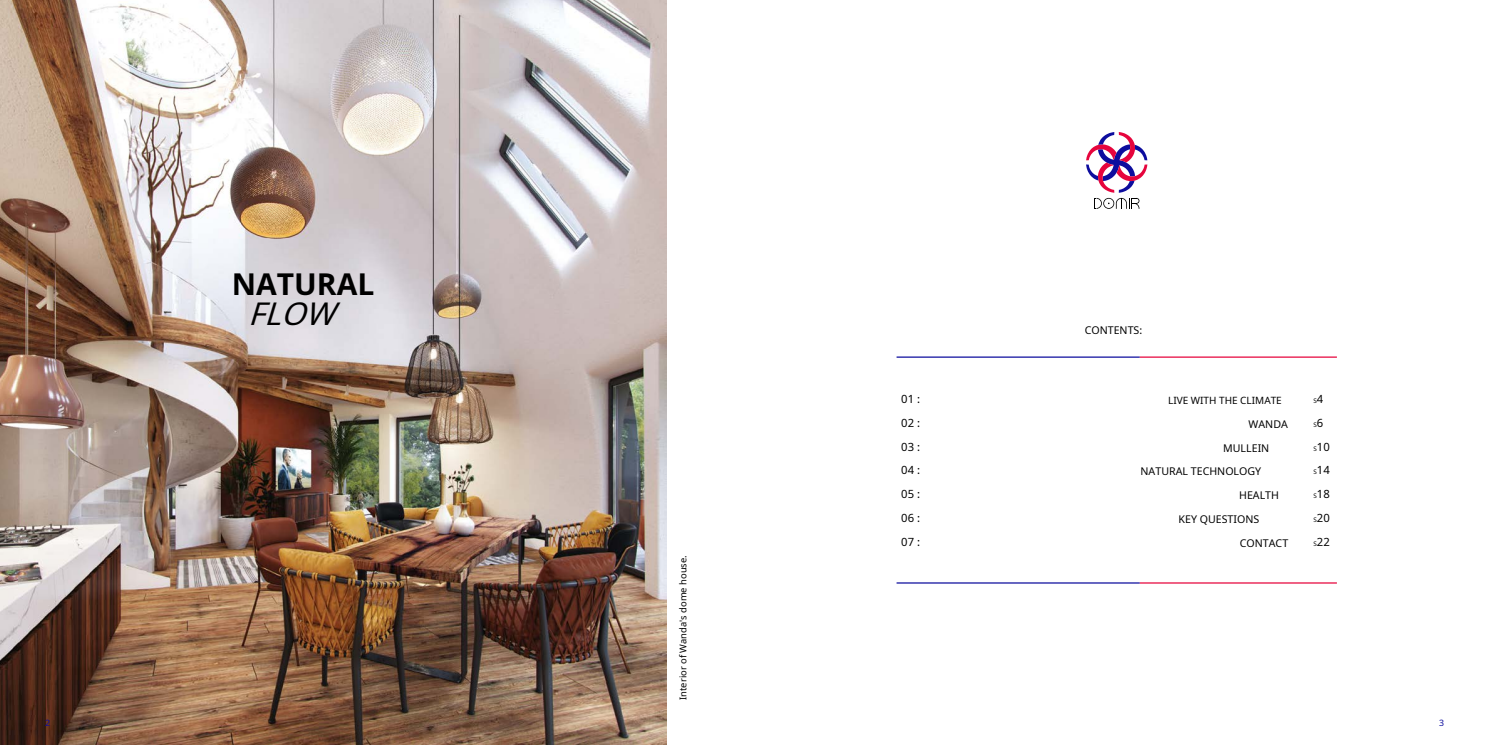
<style>
.page{position:relative;width:1489px;height:745px;background:#fff}
.page>*{position:absolute;margin:0;border:0;box-sizing:border-box;transform-origin:0 0}
.t1{font:italic 31.25px "Noto Sans";color:#000}
.t2{font:700 30px "Noto Sans";color:#000}
.t3{font:11.25px/23.8px "Noto Sans";color:#000;text-align:justify}
.t4{font:10.62px "Noto Sans";color:#000}
.t5{font:10px "Noto Sans";color:#000}
.t6{font:9.38px "Noto Sans";color:#000}
.t7{font:8.75px "Noto Sans";color:#0d0d9e}
.t8{font:6.25px "Noto Sans";color:#000}
.s1{font-size:11.25px}
.s2{font-size:6.25px}
</style>
<div class="page">
<hr style="left:896px;top:356px;width:243px;height:1px;background:#0d0d9e">
<hr style="left:1139px;top:356px;width:197px;height:1px;background:#e6053d">
<img style="left:0;top:0;width:666px;height:744px">
<hr style="left:896px;top:582px;width:243px;height:1px;background:#0d0d9e">
<hr style="left:1139px;top:582px;width:197px;height:1px;background:#e6053d">
<svg style="left:1086px;top:132px;width:61px;height:77px"></svg>
<h2 class="t2" style="left:232px;top:263px;width:144px">NATURAL</h2>
<h1 class="t1" style="left:248px;top:291px;width:100px">FLOW</h1>
<p class="t6" style="left:676px;top:699px;width:146px;rotate:-90deg">Interior of Wanda's dome house.</p>
<p class="t4" style="left:1084px;top:322px;width:59px">CONTENTS:</p>
<p class="t3" style="left:901px;top:386px;width:20px">01 :<br>02 :<br>03 :<br>04 :<br>05 :<br>06 :<br>07 :</p>
<p class="t5" style="left:1167px;top:393px;width:115px">LIVE WITH THE CLIMATE</p>
<p class="t4" style="left:1248px;top:416px;width:41px">WANDA</p>
<p class="t4" style="left:1223px;top:440px;width:48px">MULLEIN</p>
<p class="t4" style="left:1140px;top:463px;width:122px">NATURAL TECHNOLOGY</p>
<p class="t4" style="left:1238px;top:487px;width:41px">HEALTH</p>
<p class="t4" style="left:1178px;top:511px;width:82px">KEY QUESTIONS</p>
<p class="t4" style="left:1239px;top:535px;width:50px">CONTACT</p>
<p class="t8" style="left:1313px;top:396px;width:11px">S<span class="s1">4</span></p>
<p class="t8" style="left:1313px;top:419px;width:11px">S<span class="s1">6</span></p>
<p class="t3" style="left:1313px;top:434px;width:18px"><span class="s2">S</span>10<br><span class="s2">S</span>14<br><span class="s2">S</span>18<br><span class="s2">S</span>20<br><span class="s2">S</span>22</p>
<p class="t7" style="left:45px;top:716px;width:7px">2</p>
<p class="t7" style="left:1438px;top:716px;width:7px">3</p>
</div>
